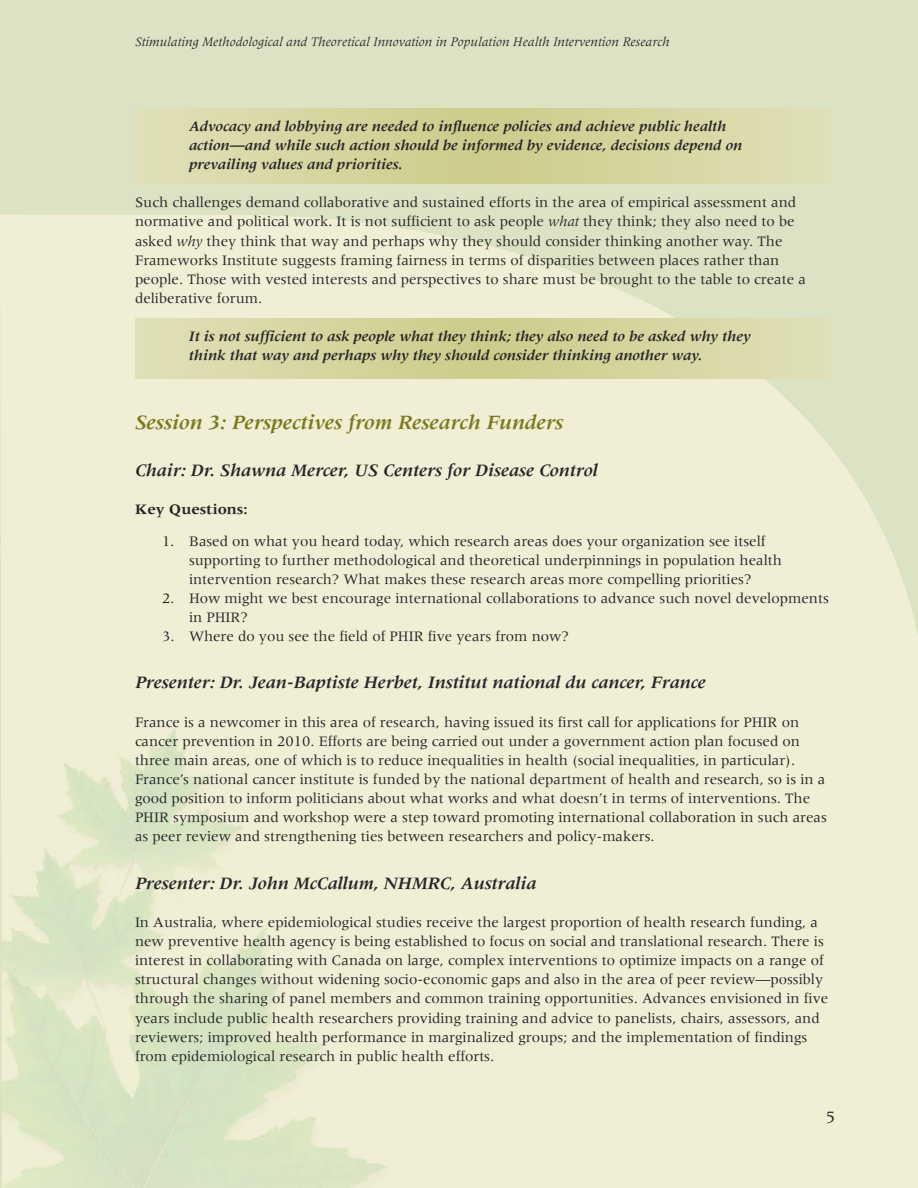
<style>
.page{position:relative;width:918px;height:1188px;background:#dbe3c4}
.page>*{position:absolute;margin:0;border:0;box-sizing:border-box;transform-origin:0 0}
.t1{font:italic 700 21px "Meridien";color:#7c791c}
.t2{font:italic 700 18px "Meridien";color:#272627}
.t3{font:18px "Meridien";color:#272627}
.t4{font:15px/19.2px "Meridien";color:#272627}
.t5{font:italic 700 15px/19.2px "Meridien";color:#272627}
.t6{font:700 15px "Meridien";color:#272627}
.t7{font:italic 13.5px "Meridien";color:#272627}
.s1{font-style:italic}
</style>
<div class="page">
<img style="left:0;top:215px;width:918px;height:973px">
<svg style="left:135px;top:108px;width:695px;height:75px;background:#d6d5a1"></svg>
<svg style="left:135px;top:318px;width:695px;height:60px;background:#d6d5a1"></svg>
<p class="t7" style="left:135px;top:37px;width:536px">Stimulating Methodological and Theoretical Innovation in Population Health Intervention Research</p>
<p class="t5" style="left:189px;top:118px;width:555px">Advocacy and lobbying are needed to influence policies and achieve public health action—and while such action should be informed by evidence, decisions depend on prevailing values and priorities.</p>
<p class="t4" style="left:135px;top:194px;width:672px">Such challenges demand collaborative and sustained efforts in the area of empirical assessment and normative and political work. It is not sufficient to ask people <span class="s1">what</span> they think; they also need to be asked <span class="s1">why</span> they think that way and perhaps why they should consider thinking another way. The Frameworks Institute suggests framing fairness in terms of disparities between places rather than people. Those with vested interests and perspectives to share must be brought to the table to create a deliberative forum.</p>
<p class="t5" style="left:189px;top:328px;width:563px">It is not sufficient to ask people what they think; they also need to be asked why they think that way and perhaps why they should consider thinking another way.</p>
<h1 class="t1" style="left:135px;top:414px;width:430px">Session 3: Perspectives from Research Funders</h1>
<p class="t2" style="left:135px;top:463px;width:464px">Chair: Dr. Shawna Mercer, US Centers for Disease Control</p>
<p class="t6" style="left:135px;top:504px;width:114px">Key Questions:</p>
<p class="t4" style="left:189px;top:532px;width:595px;text-indent:-27px">1. Based on what you heard today, which research areas does your organization see itself supporting to further methodological and theoretical underpinnings in population health intervention research? What makes these research areas more compelling priorities?</p>
<p class="t4" style="left:189px;top:590px;width:641px;text-indent:-27px">2. How might we best encourage international collaborations to advance such novel developments in PHIR?</p>
<p class="t4" style="left:162px;top:628px;width:408px">3. Where do you see the field of PHIR five years from now?</p>
<p class="t2" style="left:135px;top:676px;width:572px">Presenter: Dr. Jean-Baptiste Herbet, Institut national du cancer, France</p>
<p class="t4" style="left:135px;top:713px;width:693px">France is a newcomer in this area of research, having issued its first call for applications for PHIR on cancer prevention in 2010. Efforts are being carried out under a government action plan focused on three main areas, one of which is to reduce inequalities in health (social inequalities, in particular).<br>France’s national cancer institute is funded by the national department of health and research, so is in a good position to inform politicians about what works and what doesn’t in terms of interventions. The PHIR symposium and workshop were a step toward promoting international collaboration in such areas as peer review and strengthening ties between researchers and policy-makers.</p>
<p class="t2" style="left:135px;top:876px;width:403px">Presenter: Dr. John McCallum, NHMRC, Australia</p>
<p class="t4" style="left:135px;top:914px;width:695px">In Australia, where epidemiological studies receive the largest proportion of health research funding, a new preventive health agency is being established to focus on social and translational research. There is interest in collaborating with Canada on large, complex interventions to optimize impacts on a range of structural changes without widening socio-economic gaps and also in the area of peer review—possibly through the sharing of panel members and common training opportunities. Advances envisioned in five years include public health researchers providing training and advice to panelists, chairs, assessors, and reviewers; improved health performance in marginalized groups; and the implementation of findings from epidemiological research in public health efforts.</p>
<p class="t3" style="left:825px;top:1110px;width:12px">5</p>
</div>
